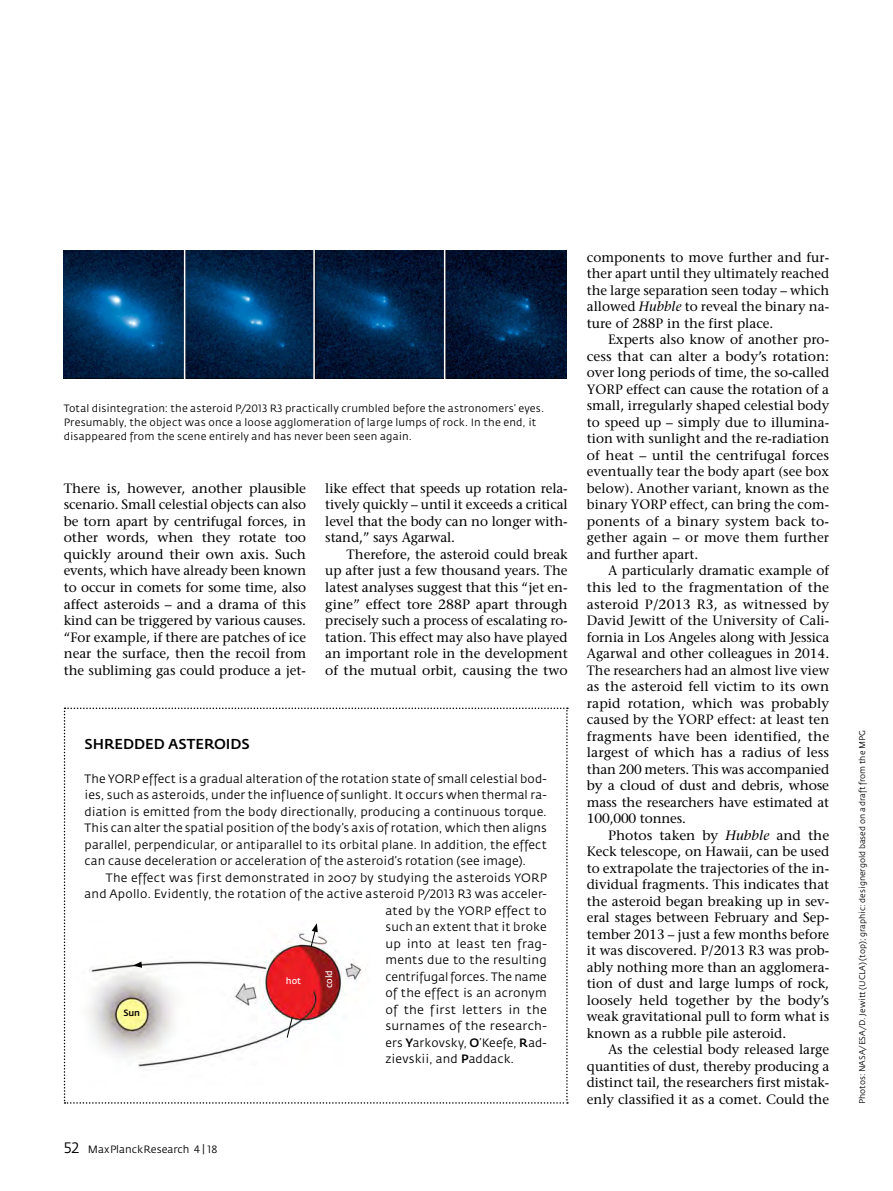
<style>
.page{position:relative;width:893px;height:1191px;background:#fff}
.page>*{position:absolute;margin:0;border:0;box-sizing:border-box;transform-origin:0 0}
.t1{font:500 14.25px "Fedra Sans";color:#000}
.t2{font:13.5px/16.5px "Stone Serif";color:#000;text-align:justify}
.t3{font:12px/16.5px "Fedra Sans";letter-spacing:.015em;color:#000;text-align:justify}
.t4{font:10.5px/13.5px "Fedra Sans";letter-spacing:.015em;color:#000}
.t5{font:9px "Fedra Sans";letter-spacing:-.01em;color:#fff}
.t6{font:500 9px "Fedra Sans";color:#000}
.t7{font:8.25px "Fedra Sans";color:#000}
.s1{font-family:"Fedra Sans Book SC"}
.s2{font-weight:500}
.s3{font-family:"Fedra Sans Book SC";font-size:15px}
.s4{font-style:italic}
</style>
<div class="page">
<img style="left:64px;top:251px;width:502px;height:127px">
<svg style="left:64px;top:707px;width:504px;height:396px"></svg>
<hr style="left:184px;top:243px;width:1px;height:146px;background:#fff">
<hr style="left:313px;top:243px;width:2px;height:146px;background:#fff">
<hr style="left:444px;top:243px;width:1px;height:146px;background:#fff">
<p class="t4" style="left:64px;top:402px;width:482px">Total disintegration: the asteroid P/<span class="s1">2013</span> R<span class="s1">3</span> practically crumbled before the astronomers’ eyes.<br>Presumably, the object was once a loose agglomeration of large lumps of rock. In the end, it disappeared from the scene entirely and has never been seen again.</p>
<p class="t2" style="left:64px;top:480px;width:244px">There is, however, another plausible scenario. Small celestial objects can also be torn apart by centrifugal forces, in other words, when they rotate too quickly around their own axis. Such events, which have already been known to occur in comets for some time, also affect asteroids – and a drama of this kind can be triggered by various causes. “For example, if there are patches of ice near the surface, then the recoil from the subliming gas could produce a jet-</p>
<p class="t2" style="left:325px;top:480px;width:244px">like effect that speeds up rotation rela&shy;tively quickly – until it exceeds a critical level that the body can no longer with&shy;stand,” says Agarwal.</p>
<p class="t2" style="left:325px;top:546px;width:244px;text-indent:21px">Therefore, the asteroid could break up after just a few thousand years. The latest analyses suggest that this “jet en&shy;gine” effect tore 288P apart through precisely such a process of escalating ro&shy;tation. This effect may also have played an important role in the development of the mutual orbit, causing the two</p>
<p class="t1" style="left:85px;top:736px;width:167px">SHREDDED ASTEROIDS</p>
<p class="t3" style="left:85px;top:770px;width:464px">The YORP effect is a gradual alteration of the rotation state of small celestial bod&shy;ies, such as asteroids, under the influence of sunlight. It occurs when thermal ra&shy;diation is emitted from the body directionally, producing a continuous torque.<br>This can alter the spatial position of the body’s axis of rotation, which then aligns parallel, perpendicular, or antiparallel to its orbital plane. In addition, the effect can cause deceleration or acceleration of the asteroid’s rotation (see image).</p>
<p class="t3" style="left:106px;top:869px;width:442px">The effect was first demonstrated in 2007 by studying the asteroids YORP</p>
<p class="t3" style="left:85px;top:886px;width:464px">and Apollo. Evidently, the rotation of the active asteroid P/<span class="s1">2013</span> R<span class="s1">3</span> was acceler-</p>
<p class="t3" style="left:386px;top:902px;width:163px">ated by the YORP effect to</p>
<p class="t3" style="left:386px;top:919px;width:163px">such an extent that it broke</p>
<p class="t3" style="left:386px;top:935px;width:163px">up into at least ten frag-</p>
<p class="t3" style="left:386px;top:952px;width:163px">ments due to the resulting</p>
<p class="t3" style="left:386px;top:968px;width:163px">centrifugal forces. The name</p>
<p class="t3" style="left:386px;top:985px;width:163px">of the effect is an acronym</p>
<p class="t3" style="left:386px;top:1001px;width:163px">of the first letters in the</p>
<p class="t3" style="left:386px;top:1018px;width:163px">surnames of the research-</p>
<p class="t3" style="left:386px;top:1034px;width:162px">ers <span class="s2">Y</span>arkovsky, <span class="s2">O</span>’Keefe, <span class="s2">R</span>ad-</p>
<p class="t3" style="left:386px;top:1051px;width:130px">zievskii, and <span class="s2">P</span>addack.</p>
<p class="t5" style="left:286px;top:975px;width:17px">hot</p>
<p class="t5" style="left:324px;top:988px;width:20px;rotate:-90deg">cold</p>
<p class="t6" style="left:124px;top:1007px;width:18px">Sun</p>
<p class="t4" style="left:64px;top:1143px;width:155px"><span class="s3">52</span> MaxPlanckResearch <span class="s1">4 | 18</span></p>
<p class="t2" style="left:587px;top:249px;width:244px">components to move further and fur&shy;ther apart until they ultimately reached the large separation seen today – which allowed <span class="s4">Hubble</span> to reveal the binary na&shy;ture of 288P in the first place.</p>
<p class="t2" style="left:587px;top:331px;width:244px;text-indent:21px">Experts also know of another pro&shy;cess that can alter a body’s rotation: over long periods of time, the so-called YORP effect can cause the rotation of a small, irregularly shaped celestial body to speed up – simply due to illumina&shy;tion with sunlight and the re-radiation of heat – until the centrifugal forces eventually tear the body apart (see box below). Another variant, known as the binary YORP effect, can bring the com&shy;ponents of a binary system back to&shy;gether again – or move them further and further apart.</p>
<p class="t2" style="left:587px;top:562px;width:244px;text-indent:21px">A particularly dramatic example of this led to the fragmentation of the asteroid P/2013 R3, as witnessed by David Jewitt of the University of Cali&shy;fornia in Los Angeles along with Jessica Agarwal and other colleagues in 2014.<br>The researchers had an almost live view as the asteroid fell victim to its own rapid rotation, which was probably caused by the YORP effect: at least ten fragments have been identified, the largest of which has a radius of less than 200 meters. This was accompanied by a cloud of dust and debris, whose mass the researchers have estimated at 100,000 tonnes.</p>
<p class="t2" style="left:587px;top:826px;width:244px;text-indent:21px">Photos taken by <span class="s4">Hubble</span> and the Keck telescope, on Hawaii, can be used to extrapolate the trajectories of the in&shy;dividual fragments. This indicates that the asteroid began breaking up in sev&shy;eral stages between February and Sep&shy;tember 2013 – just a few months before it was discovered. P/2013 R3 was prob&shy;ably nothing more than an agglomera&shy;tion of dust and large lumps of rock, loosely held together by the body’s weak gravitational pull to form what is known as a rubble pile asteroid.</p>
<p class="t2" style="left:587px;top:1041px;width:244px;text-indent:21px">As the celestial body released large quantities of dust, thereby producing a distinct tail, the researchers first mistak&shy;enly classified it as a comet. Could the</p>
<p class="t7" style="left:858px;top:1104px;width:375px;rotate:-90deg">Photos: NASA/ESA/D. Jewitt (UCLA) (top); graphic: designergold based on a draft from the MPG</p>
</div>
